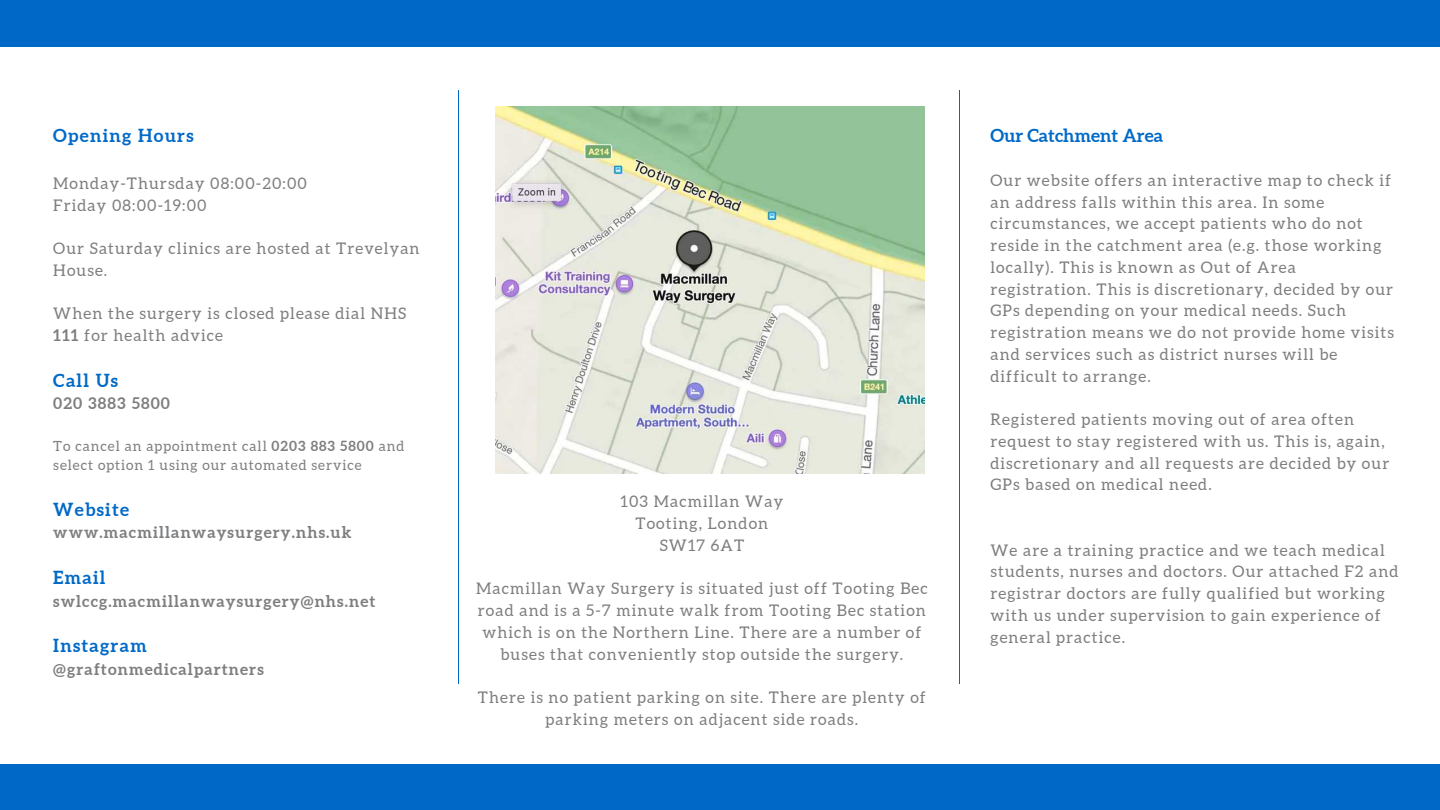
<style>
.page{position:relative;width:1440px;height:810px;background:#fff}
.page>*{position:absolute;margin:0;border:0;box-sizing:border-box;transform-origin:0 0}
.t1{font:700 18px "Aleo";letter-spacing:.07em;color:#0069c7}
.t2{font:700 18px "Aleo";color:#0069c7}
.t3{font:16px/21.8px "Aleo";letter-spacing:.07em;color:#7d7e80}
.t4{font:700 16px "Aleo";letter-spacing:.07em;color:#7d7e80}
.t5{font:14px/19.5px "Aleo";letter-spacing:.07em;color:#7d7e80}
.s1{font-weight:700}
</style>
<div class="page">
<div style="left:0;top:0;width:1440px;height:46px;background:#0069c7"></div>
<div style="left:0;top:764px;width:1440px;height:46px;background:#0069c7"></div>
<hr style="left:458px;top:90px;width:1px;height:594px;background:#0069c7">
<hr style="left:959px;top:90px;width:1px;height:594px;background:#0069c7">
<img style="left:496px;top:106px;width:429px;height:368px">
<p class="t1" style="left:53px;top:125px;width:142px">Opening Hours</p>
<p class="t3" style="left:53px;top:172px;width:255px">Monday-Thursday 08:00-20:00<br>Friday 08:00-19:00</p>
<p class="t3" style="left:53px;top:238px;width:368px">Our Saturday clinics are hosted at Trevelyan<br>House.</p>
<p class="t3" style="left:53px;top:303px;width:354px">When the surgery is closed please dial NHS<br><span class="s1">111</span> for health advice</p>
<p class="t1" style="left:53px;top:370px;width:66px">Call Us</p>
<p class="t4" style="left:53px;top:394px;width:118px">020 3883 5800</p>
<p class="t5" style="left:53px;top:436px;width:353px">To cancel an appointment call <span class="s1">0203 883 5800</span> and select option 1 using our automated service</p>
<p class="t1" style="left:53px;top:499px;width:77px">Website</p>
<p class="t4" style="left:53px;top:523px;width:300px">www.macmillanwaysurgery.nhs.uk</p>
<p class="t1" style="left:53px;top:567px;width:54px">Email</p>
<p class="t4" style="left:53px;top:592px;width:324px">swlccg.macmillanwaysurgery@nhs.net</p>
<p class="t1" style="left:53px;top:636px;width:95px">Instagram</p>
<p class="t4" style="left:53px;top:660px;width:212px">@graftonmedicalpartners</p>
<p class="t3" style="left:621px;top:491px;width:164px;text-align:center">103 Macmillan Way<br>Tooting, London<br>SW17 6AT</p>
<p class="t3" style="left:476px;top:578px;width:453px;text-align:center">Macmillan Way Surgery is situated just off Tooting Bec road and is a 5-7 minute walk from Tooting Bec station which is on the Northern Line. There are a number of buses that conveniently stop outside the surgery.</p>
<p class="t3" style="left:478px;top:686px;width:449px;text-align:center">There is no patient parking on site. There are plenty of parking meters on adjacent side roads.</p>
<p class="t2" style="left:990px;top:125px;width:174px">Our Catchment Area</p>
<p class="t3" style="left:990px;top:169px;width:405px">Our website offers an interactive map to check if an address falls within this area. In some circumstances, we accept patients who do not reside in the catchment area (e.g. those working locally). This is known as Out of Area registration. This is discretionary, decided by our GPs depending on your medical needs. Such registration means we do not provide home visits and services such as district nurses will be difficult to arrange.</p>
<p class="t3" style="left:990px;top:409px;width:400px">Registered patients moving out of area often request to stay registered with us. This is, again, discretionary and all requests are decided by our GPs based on medical need.</p>
<p class="t3" style="left:990px;top:539px;width:410px">We are a training practice and we teach medical students, nurses and doctors. Our attached F2 and registrar doctors are fully qualified but working with us under supervision to gain experience of general practice.</p>
</div>
